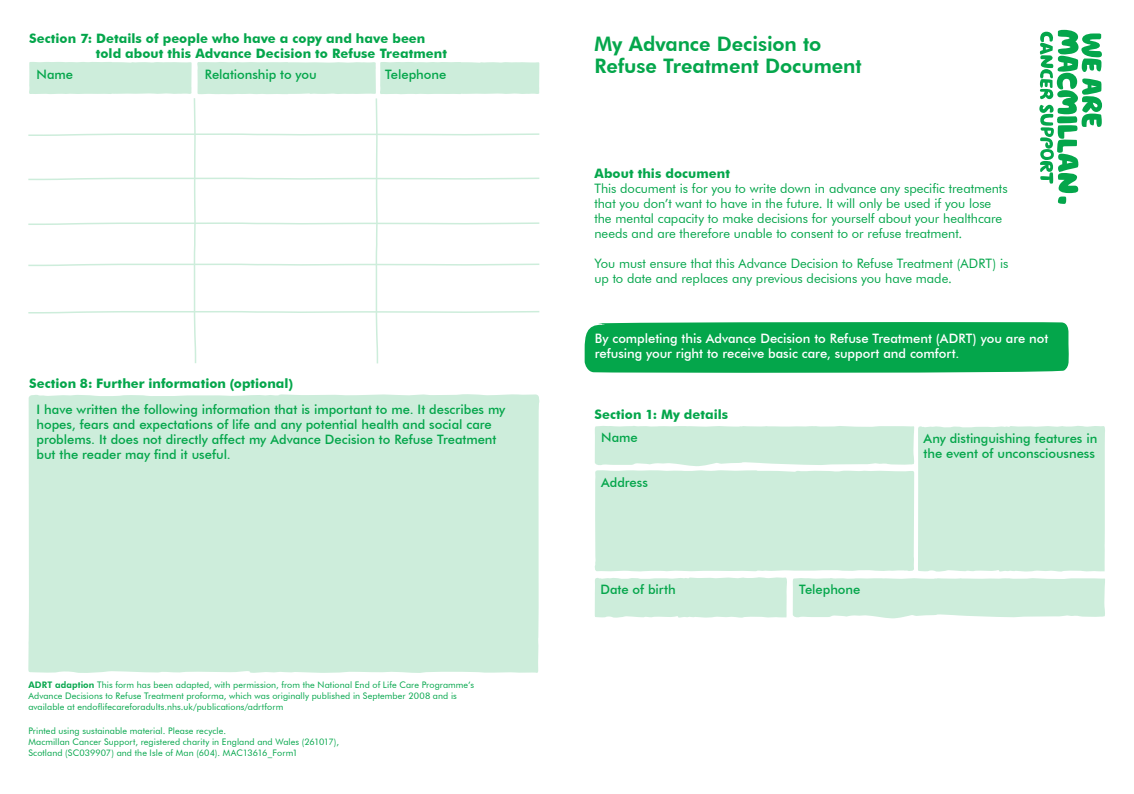
<style>
.page{position:relative;width:1134px;height:794px;background:#fff}
.page>*{position:absolute;margin:0;border:0;box-sizing:border-box;transform-origin:0 0}
.t1{font:800 20px/22px "Futura BT";letter-spacing:-.005em;color:#04a64b}
.t2{font:13px/15px "Futura BT";letter-spacing:-.005em;color:#04a64b}
.t3{font:500 13px/15px "Futura BT";letter-spacing:-.005em;color:#04a64b}
.t4{font:700 13px/15px "Futura BT";letter-spacing:.005em;color:#04a64b}
.t5{font:500 13px/15px "Futura BT";letter-spacing:-.005em;color:#fff}
.t6{font:9px/11px "Futura BT";letter-spacing:.01em;color:#04a64b}
.s1{font-weight:800}
</style>
<div class="page">
<div style="left:585px;top:322px;width:484px;height:51px;background:#04a64b"></div>
<svg style="left:594px;top:426px;width:511px;height:192px;background:#d1eedd"></svg>
<svg style="left:28px;top:62px;width:512px;height:302px"></svg>
<div style="left:28px;top:394px;width:512px;height:279px;background:#cdeddb"></div>
<svg style="left:1039px;top:30px;width:63px;height:174px"></svg>
<h2 class="t4" style="left:96px;top:31px;width:353px;text-indent:-67px">Section 7: Details of people who have a copy and have been told about this Advance Decision to Refuse Treatment</h2>
<h2 class="t3" style="left:36px;top:67px;width:38px">Name</h2>
<h2 class="t3" style="left:205px;top:67px;width:113px">Relationship to you</h2>
<h2 class="t3" style="left:385px;top:67px;width:63px">Telephone</h2>
<h2 class="t4" style="left:29px;top:376px;width:266px">Section 8: Further information (optional)</h2>
<p class="t3" style="left:36px;top:402px;width:470px">I have written the following information that is important to me. It describes my hopes, fears and expectations of life and any potential health and social care problems. It does not directly affect my Advance Decision to Refuse Treatment but the reader may find it useful.</p>
<p class="t6" style="left:28px;top:679px;width:447px"><span class="s1">ADRT adaption</span> This form has been adapted, with permission, from the National End of Life Care Programme’s<br>Advance Decisions to Refuse Treatment proforma, which was originally published in September 2008 and is available at endoflifecareforadults.nhs.uk/publications/adrtform</p>
<p class="t6" style="left:28px;top:724px;width:312px">Printed using sustainable material. Please recycle.<br>Macmillan Cancer Support, registered charity in England and Wales (261017),<br>Scotland (SC039907) and the Isle of Man (604). MAC13616_Form1</p>
<h1 class="t1" style="left:594px;top:33px;width:269px">My Advance Decision to<br>Refuse Treatment Document</h1>
<h2 class="t4" style="left:594px;top:166px;width:137px">About this document</h2>
<p class="t2" style="left:594px;top:181px;width:415px">This document is for you to write down in advance any specific treatments that you don’t want to have in the future. It will only be used if you lose the mental capacity to make decisions for yourself about your healthcare needs and are therefore unable to consent to or refuse treatment.</p>
<h2 class="t2" style="left:594px;top:256px;width:415px">You must ensure that this Advance Decision to Refuse Treatment (ADRT) is up to date and replaces any previous decisions you have made.</h2>
<h2 class="t5" style="left:595px;top:331px;width:455px">By completing this Advance Decision to Refuse Treatment (ADRT) you are not refusing your right to receive basic care, support and comfort.</h2>
<h2 class="t4" style="left:594px;top:406px;width:135px">Section 1: My details</h2>
<h2 class="t3" style="left:601px;top:430px;width:38px">Name</h2>
<h2 class="t3" style="left:601px;top:475px;width:48px">Address</h2>
<h2 class="t3" style="left:600px;top:581px;width:77px">Date of birth</h2>
<h2 class="t3" style="left:799px;top:581px;width:63px">Telephone</h2>
<h2 class="t3" style="left:923px;top:430px;width:175px">Any distinguishing features in the event of unconsciousness</h2>
</div>
